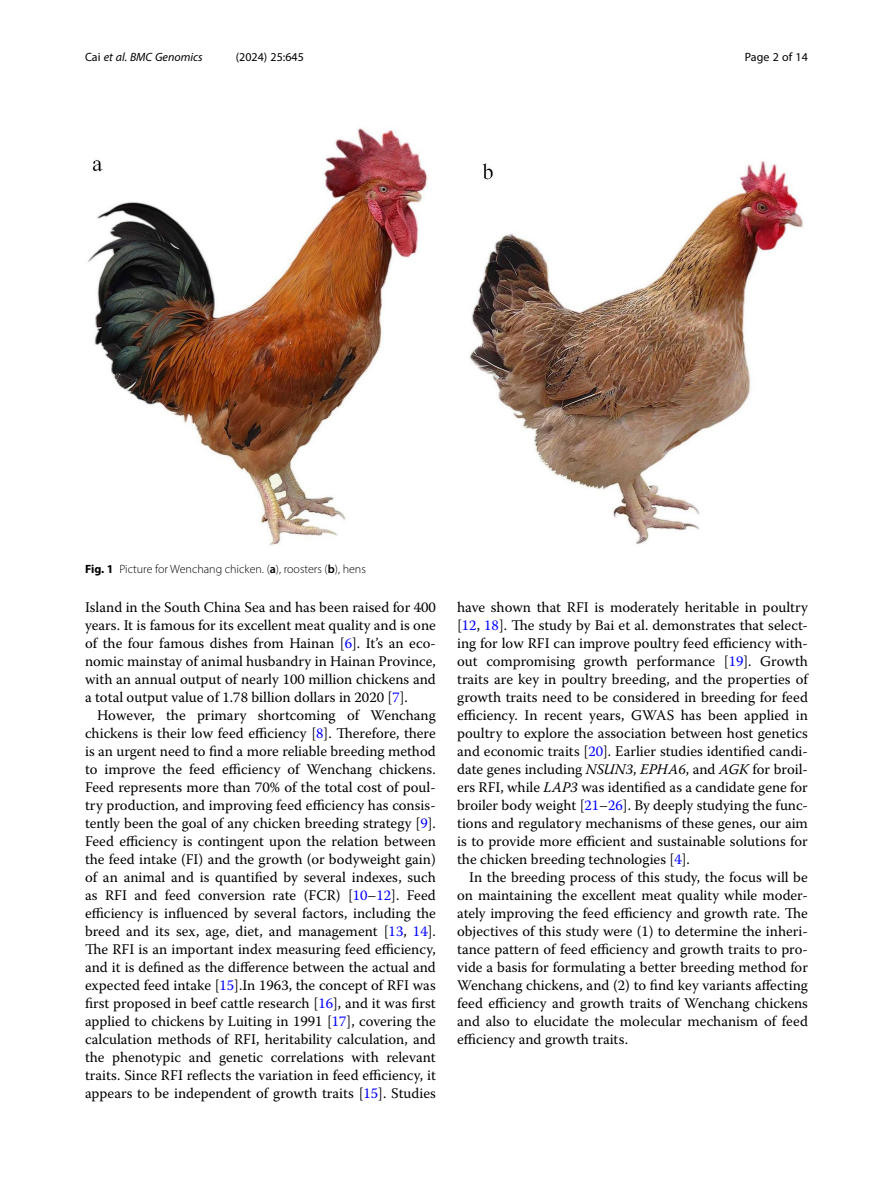
<style>
.page{position:relative;width:893px;height:1191px;background:#fff}
.page>*{position:absolute;margin:0;border:0;box-sizing:border-box;transform-origin:0 0}
.Body_Text_Indent{font:14.7px/18px "Warnock Pro";color:#000;text-align:justify}
.Body_Text{font:14.7px/18px "Warnock Pro";color:#000;text-align:justify}
.Figure_Caption{font:300 12px "Myriad Pro";color:#000}
.t1{font:12px "Myriad Pro";color:#000}
.t2{font:italic 12px "Myriad Pro";color:#000}
.s1{font-style:normal}
.s2{font-weight:700}
.s3{font-weight:600}
.s4{color:#00f}
.s5{font-style:italic}
</style>
<div class="page">
<img style="left:88px;top:128px;width:715px;height:418px">
<p class="t2" style="left:85px;top:50px;width:119px"><span class="s1">Cai</span> et al. BMC Genomics</p>
<p class="t1" style="left:236px;top:50px;width:70px">(2024) 25:645</p>
<p class="t1" style="left:745px;top:50px;width:65px">Page 2 of 14</p>
<p class="Figure_Caption" style="left:85px;top:562px;width:282px"><span class="s2">Fig. 1</span> Picture for Wenchang chicken. (<span class="s3">a</span>), roosters (<span class="s3">b</span>), hens</p>
<p class="Body_Text" style="left:85px;top:598px;width:352px">Island in the South China Sea and has been raised for 400 years. It is famous for its excellent meat quality and is one of the four famous dishes from Hainan [<span class="s4">6</span>]. It’s an eco&shy;nomic mainstay of animal husbandry in Hainan Province, with an annual output of nearly 100 million chickens and a total output value of 1.78 billion dollars in 2020 [<span class="s4">7</span>].</p>
<p class="Body_Text_Indent" style="left:85px;top:706px;width:352px;text-indent:12px">However, the primary shortcoming of Wenchang chickens is their low feed efficiency [<span class="s4">8</span>]. Therefore, there is an urgent need to find a more reliable breeding method to improve the feed efficiency of Wenchang chickens.<br>Feed represents more than 70% of the total cost of poul&shy;try production, and improving feed efficiency has consis&shy;tently been the goal of any chicken breeding strategy [<span class="s4">9</span>].<br>Feed efficiency is contingent upon the relation between the feed intake (FI) and the growth (or bodyweight gain) of an animal and is quantified by several indexes, such as RFI and feed conversion rate (FCR) [<span class="s4">10</span>–<span class="s4">12</span>]. Feed efficiency is influenced by several factors, including the breed and its sex, age, diet, and management [<span class="s4">13</span>, <span class="s4">14</span>].<br>The RFI is an important index measuring feed efficiency, and it is defined as the difference between the actual and expected feed intake [<span class="s4">15</span>].In 1963, the concept of RFI was first proposed in beef cattle research [<span class="s4">16</span>], and it was first applied to chickens by Luiting in 1991 [<span class="s4">17</span>], covering the calculation methods of RFI, heritability calculation, and the phenotypic and genetic correlations with relevant traits. Since RFI reflects the variation in feed efficiency, it appears to be independent of growth traits [<span class="s4">15</span>]. Studies</p>
<p class="Body_Text_Indent" style="left:457px;top:598px;width:352px">have shown that RFI is moderately heritable in poultry [<span class="s4">12</span>, <span class="s4">18</span>]. The study by Bai et al. demonstrates that select&shy;ing for low RFI can improve poultry feed efficiency with&shy;out compromising growth performance [<span class="s4">19</span>]. Growth traits are key in poultry breeding, and the properties of growth traits need to be considered in breeding for feed efficiency. In recent years, GWAS has been applied in poultry to explore the association between host genetics and economic traits [<span class="s4">20</span>]. Earlier studies identified candi&shy;date genes including <span class="s5">NSUN3</span>, <span class="s5">EPHA6</span>, and <span class="s5">AGK</span> for broil&shy;ers RFI, while <span class="s5">LAP3</span> was identified as a candidate gene for broiler body weight [<span class="s4">21</span>–<span class="s4">26</span>]. By deeply studying the func&shy;tions and regulatory mechanisms of these genes, our aim is to provide more efficient and sustainable solutions for the chicken breeding technologies [<span class="s4">4</span>].</p>
<p class="Body_Text_Indent" style="left:457px;top:868px;width:352px;text-indent:12px">In the breeding process of this study, the focus will be on maintaining the excellent meat quality while moder&shy;ately improving the feed efficiency and growth rate. The objectives of this study were (1) to determine the inheri&shy;tance pattern of feed efficiency and growth traits to pro&shy;vide a basis for formulating a better breeding method for Wenchang chickens, and (2) to find key variants affecting feed efficiency and growth traits of Wenchang chickens and also to elucidate the molecular mechanism of feed efficiency and growth traits.</p>
</div>
